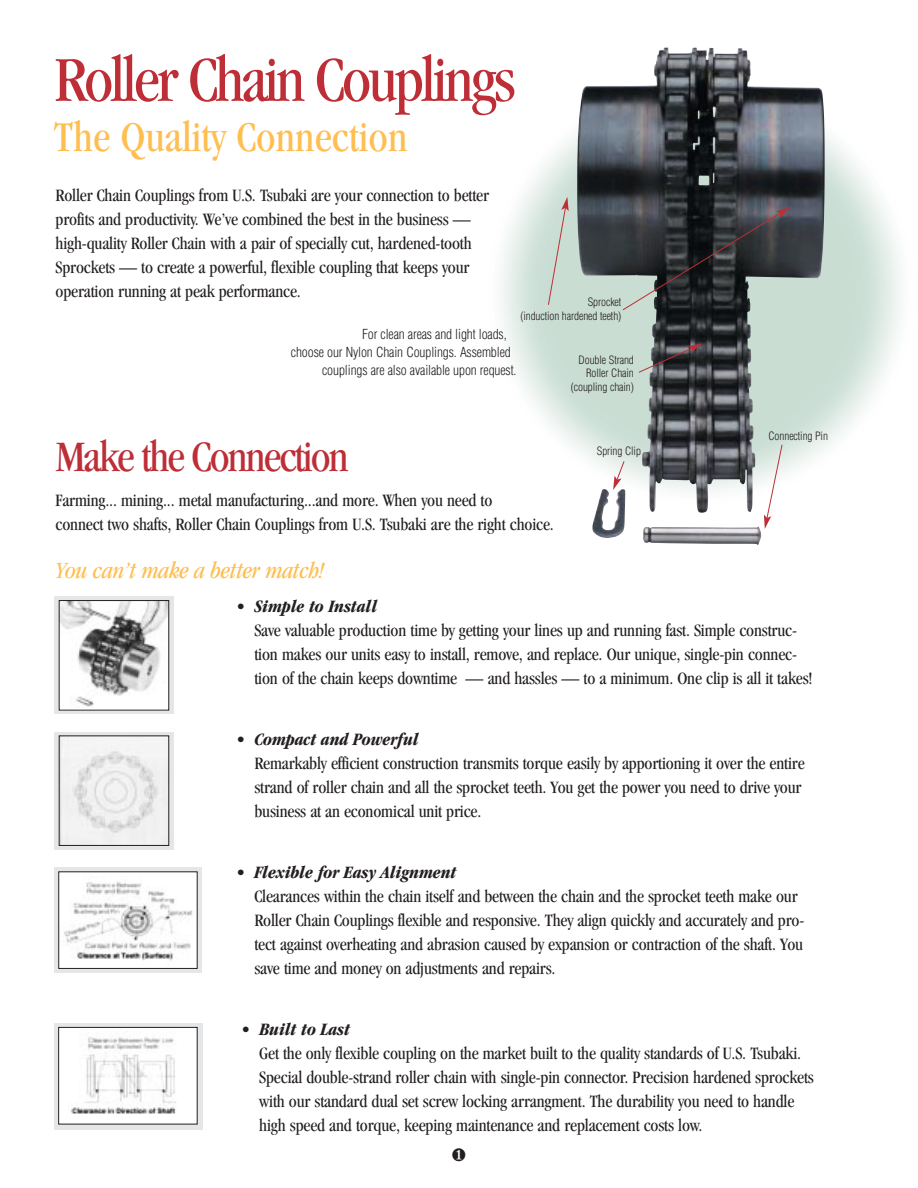
<style>
.page{position:relative;width:918px;height:1188px;background:#fff}
.page>*{position:absolute;margin:0;border:0;box-sizing:border-box;transform-origin:0 0}
.t1{font:condensed 66px "Garamond";letter-spacing:-.045em;color:#be2e37}
.t2{font:condensed 45px "Garamond";letter-spacing:-.045em;color:#be2e37}
.t3{font:condensed 43.95px "Garamond";color:#febe50}
.t4{font:italic condensed 24px "Garamond";letter-spacing:-.01em;color:#febe50}
.t5{font:condensed 18px/24px "Garamond";letter-spacing:-.01em;color:#231f1f}
.t6{font:300 condensed 13.5px "Helvetica";letter-spacing:-.01em;color:#231f1f}
.t7{font:300 condensed 11.25px/13.5px "Helvetica";letter-spacing:-.01em;color:#231f1f;text-align:right}
.s1{font-weight:700;font-style:italic}
</style>
<div class="page">
<img style="left:500px;top:85px;width:402px;height:461px">
<img style="left:642px;top:47px;width:183px;height:466px">
<svg style="left:54px;top:867px;width:148px;height:106px;background:#c8c8c9"></svg>
<div style="left:54px;top:1023px;width:149px;height:106px;background:linear-gradient(to right,#e5e6e7,#e5e6e7)"></div>
<svg style="left:54px;top:732px;width:120px;height:118px;background:#d8d8d9"></svg>
<div style="left:59px;top:872px;width:138px;height:96px;background:#fff"></div>
<img style="left:64px;top:881px;width:129px;height:80px">
<div style="left:59px;top:1027px;width:138px;height:97px;background:#fff"></div>
<img style="left:70px;top:1037px;width:106px;height:77px">
<div style="left:58px;top:1027px;width:139px;height:97px;border:1px solid #231f1f"></div>
<img style="left:61px;top:738px;width:106px;height:106px">
<div style="left:59px;top:736px;width:110px;height:110px;border:1px solid #231f1f"></div>
<svg style="left:54px;top:596px;width:120px;height:118px;background:#d8d9da"></svg>
<img style="left:61px;top:602px;width:106px;height:106px">
<div style="left:59px;top:600px;width:110px;height:110px;border:1px solid #231f1f"></div>
<svg style="left:548px;top:197px;width:21px;height:109px;background:#c9d2ca"></svg>
<svg style="left:613px;top:460px;width:12px;height:30px"></svg>
<svg style="left:764px;top:444px;width:19px;height:85px"></svg>
<svg style="left:638px;top:344px;width:64px;height:29px;background:#666566"></svg>
<svg style="left:622px;top:207px;width:168px;height:104px;background:#45494b"></svg>
<p class="t1" style="left:54px;top:54px;width:463px">Roller Chain Couplings</p>
<p class="t3" style="left:54px;top:120px;width:355px">The Quality Connection</p>
<p class="t5" style="left:56px;top:185px;width:435px">Roller Chain Couplings from U.S. Tsubaki are your connection to better profits and productivity. We’ve combined the best in the business — high-quality Roller Chain with a pair of specially cut, hardened-tooth Sprockets — to create a powerful, flexible coupling that keeps your operation running at peak performance.</p>
<p class="t6" style="left:362px;top:329px;width:146px">For clean areas and light loads,</p>
<p class="t6" style="left:291px;top:347px;width:221px">choose our Nylon Chain Couplings. Assembled</p>
<p class="t6" style="left:322px;top:365px;width:196px">couplings are also available upon request.</p>
<p class="t7" style="left:520px;top:296px;width:103px">Sprocket<br>(induction hardened teeth)</p>
<p class="t7" style="left:571px;top:354px;width:65px">Double Strand<br>Roller Chain (coupling chain)</p>
<p class="t2" style="left:56px;top:439px;width:295px">Make the Connection</p>
<p class="t5" style="left:56px;top:489px;width:500px">Farming... mining... metal manufacturing...and more. When you need to<br>connect two shafts, Roller Chain Couplings from U.S. Tsubaki are the right choice.</p>
<p class="t4" style="left:56px;top:561px;width:270px">You can’t make a better match!</p>
<p class="t7" style="left:597px;top:445px;width:46px">Spring Clip</p>
<p class="t7" style="left:769px;top:430px;width:61px">Connecting Pin</p>
<p class="t5" style="left:254px;top:596px;width:560px;text-indent:-18px"><span class="s1">• Simple to Install<br></span>Save valuable production time by getting your lines up and running fast. Simple construc&shy;tion makes our units easy to install, remove, and replace. Our unique, single-pin connec&shy;tion of the chain keeps downtime — and hassles — to a minimum. One clip is all it takes!</p>
<p class="t5" style="left:254px;top:729px;width:552px;text-indent:-18px"><span class="s1">• Compact and Powerful<br></span>Remarkably efficient construction transmits torque easily by apportioning it over the entire strand of roller chain and all the sprocket teeth. You get the power you need to drive your business at an economical unit price.</p>
<p class="t5" style="left:254px;top:862px;width:552px;text-indent:-18px"><span class="s1">• Flexible for Easy Alignment<br></span>Clearances within the chain itself and between the chain and the sprocket teeth make our Roller Chain Couplings flexible and responsive. They align quickly and accurately and pro&shy;tect against overheating and abrasion caused by expansion or contraction of the shaft. You save time and money on adjustments and repairs.</p>
<p class="t5" style="left:259px;top:1019px;width:556px;text-indent:-18px"><span class="s1">• Built to Last<br></span>Get the only flexible coupling on the market built to the quality standards of U.S. Tsubaki.<br>Special double-strand roller chain with single-pin connector. Precision hardened sprockets with our standard dual set screw locking arrangment. The durability you need to handle high speed and torque, keeping maintenance and replacement costs low.</p>
</div>
